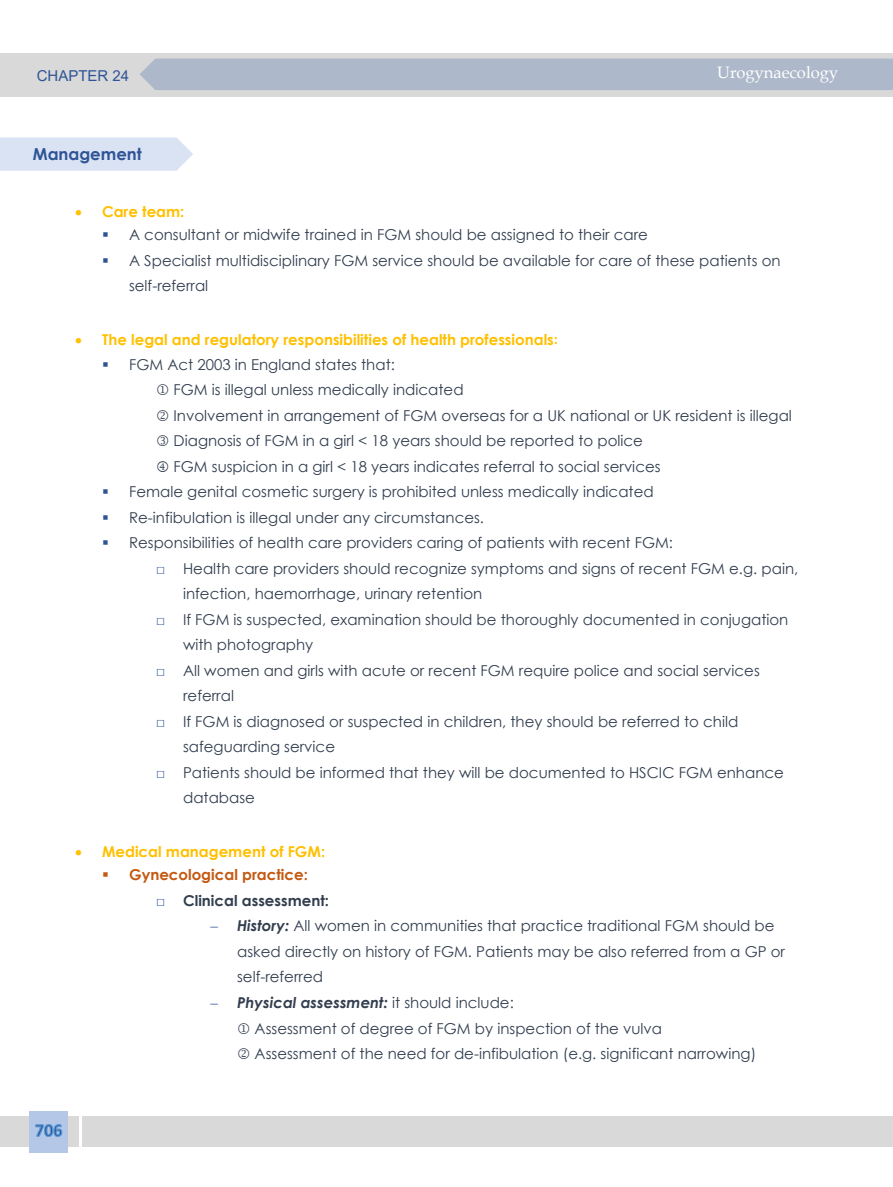
<style>
.page{position:relative;width:893px;height:1187px;background:#fff}
.page>*{position:absolute;margin:0;border:0;box-sizing:border-box;transform-origin:0 0}
.t1{font:16.5px "Book Antiqua 31";color:#fff}
.t2{font:16.5px "Century Gothic Bold 37";color:#2f5496}
.t3{font:15px/25.5px "Century Gothic";color:#323e4f}
.t4{font:15px/25.5px "Century Gothic";color:#313d4f}
.t5{font:15px "Century Gothic Bold 37";color:#ffc000}
.t6{font:15px "Century Gothic Bold Italic 11";color:#323e4f}
.t7{font:15px "Century Gothic Bold 37";color:#c45911}
.t8{font:15px "Century Gothic Bold 37";color:#323e4f}
.t9{font:15px "Arial 45";color:#2f5496}
.s1{color:#2f5496}
.s2{font-family:"Calibri Bold 11"}
.s3{color:#323e4f}
.s4{font-family:"Century Schoolbook 2";color:#2f5496}
.s5{font-family:"Century Gothic Bold Italic 11"}
.s6{font-family:"Century Gothic"}
</style>
<div class="page">
<div style="left:0;top:53px;width:893px;height:43px;background:#d9d9d9"></div>
<div style="left:140px;top:59px;width:753px;height:31px;background:#adb9ca"></div>
<div style="left:0;top:1116px;width:79px;height:31px;background:#d9d9d9"></div>
<div style="left:29px;top:1111px;width:39px;height:41px;background:#b4c7e7"></div>
<div style="left:82px;top:1116px;width:811px;height:31px;background:#d9d9d9"></div>
<svg style="left:35px;top:1124px;width:28px;height:13px"></svg>
<svg style="left:0;top:137px;width:193px;height:34px;background:#dce4f3"></svg>
<p class="t9" style="left:37px;top:67px;width:94px">CHAPTER 24</p>
<p class="t1" style="left:717px;top:63px;width:122px">Urogynaecology</p>
<p class="t2" style="left:33px;top:144px;width:110px">Management</p>
<p class="t5" style="left:75px;top:201px;width:111px">• Care team:</p>
<p class="t3" style="left:102px;top:222px;width:547px"><span class="s1">▪</span> A consultant or midwife trained in FGM should be assigned to their care</p>
<p class="t3" style="left:129px;top:247px;width:653px;text-indent:-27px"><span class="s1">▪</span> A Specialist multidisciplinary FGM service should be available for care of these patients on self-referral</p>
<p class="t5" style="left:75px;top:330px;width:484px">• The legal and regulatory responsibilities of health professionals<span class="s2">:</span></p>
<p class="t4" style="left:174px;top:351px;width:620px;text-indent:-72px"><span class="s1">▪</span> <span class="s3">FGM Act 2003 in England states that:<br></span>FGM is illegal unless medically indicated<br>Involvement in arrangement of FGM overseas for a UK national or UK resident is illegal</p>
<p class="t4" style="left:174px;top:427px;width:488px;text-indent:-18px">● Diagnosis of FGM in a girl &lt; 18 years should be reported to police<br>FGM suspicion in a girl &lt; 18 years indicates referral to social services</p>
<p class="t3" style="left:102px;top:478px;width:553px"><span class="s1">▪</span> Female genital cosmetic surgery is prohibited unless medically indicated</p>
<p class="t3" style="left:102px;top:504px;width:383px"><span class="s1">▪</span> Re-infibulation is illegal under any circumstances.</p>
<p class="t3" style="left:102px;top:530px;width:572px"><span class="s1">▪</span> Responsibilities of health care providers caring of patients with recent FGM:</p>
<p class="t3" style="left:183px;top:555px;width:617px;text-indent:-27px"><span class="s4">□</span> Health care providers should recognize symptoms and signs of recent FGM e.g. pain, infection, haemorrhage, urinary retention</p>
<p class="t3" style="left:183px;top:606px;width:607px;text-indent:-27px"><span class="s4">□</span> If FGM is suspected, examination should be thoroughly documented in conjugation with photography</p>
<p class="t3" style="left:183px;top:657px;width:578px;text-indent:-27px"><span class="s4">□</span> All women and girls with acute or recent FGM require police and social services referral</p>
<p class="t3" style="left:183px;top:708px;width:557px;text-indent:-27px"><span class="s4">□</span> If FGM is diagnosed or suspected in children, they should be referred to child safeguarding service</p>
<p class="t3" style="left:183px;top:759px;width:602px;text-indent:-27px"><span class="s4">□</span> Patients should be informed that they will be documented to HSCIC FGM enhance database</p>
<p class="t5" style="left:75px;top:841px;width:252px">• Medical management of FGM:</p>
<p class="t7" style="left:102px;top:865px;width:207px">▪ Gynecological practice:</p>
<p class="t8" style="left:156px;top:890px;width:175px"><span class="s4">□</span> Clinical assessment:</p>
<p class="t3" style="left:237px;top:912px;width:549px"><span class="s5">History:</span> All women in communities that practice traditional FGM should be asked directly on history of FGM. Patients may be also referred from a GP or self-referred</p>
<p class="t6" style="left:237px;top:992px;width:278px">Physical assessment: <span class="s6">it should include:</span></p>
<p class="t3" style="left:255px;top:1014px;width:503px">Assessment of degree of FGM by inspection of the vulva<br>Assessment of the need for de-infibulation (e.g. significant narrowing)</p>
</div>
